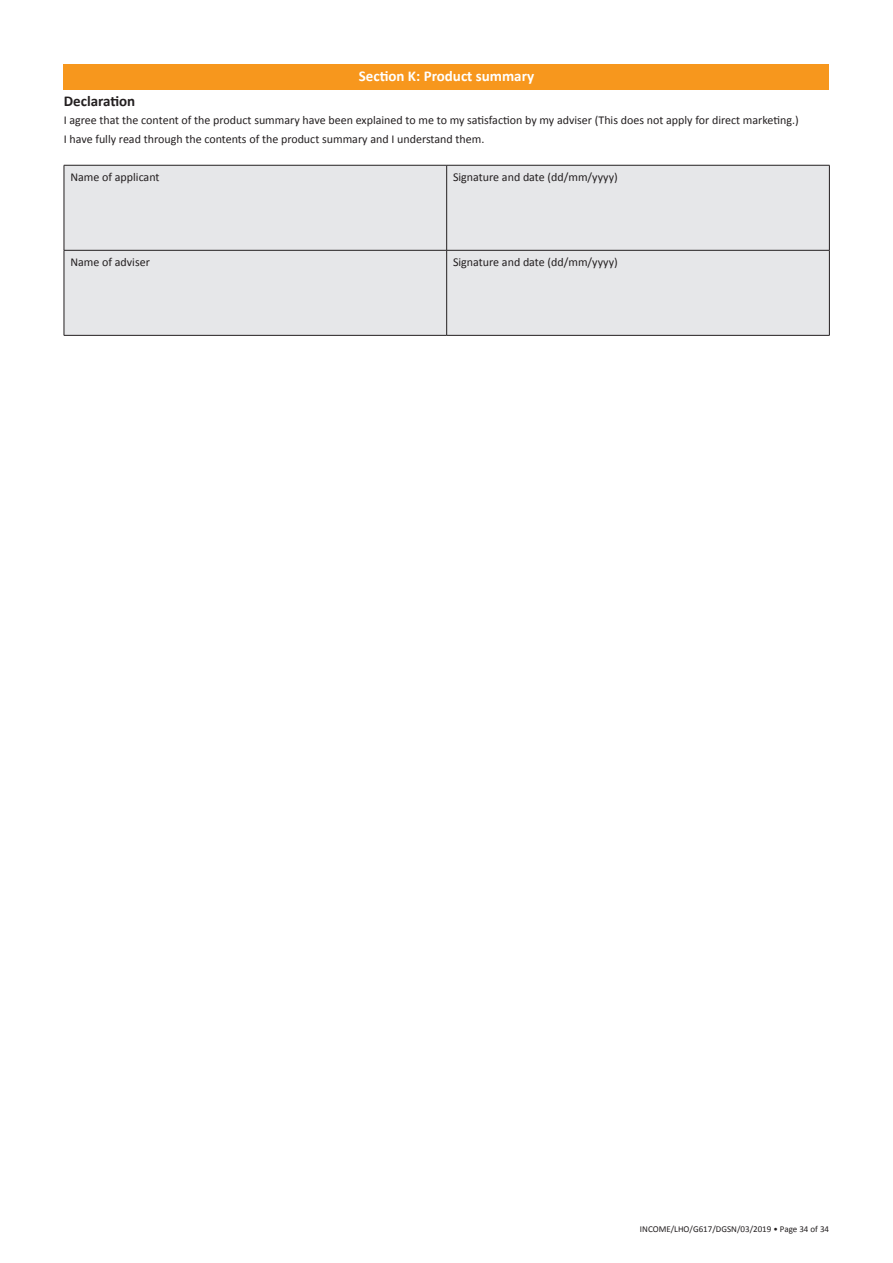
<style>
.page{position:relative;width:893px;height:1263px;background:#fff}
.page>*{position:absolute;margin:0;border:0;box-sizing:border-box;transform-origin:0 0}
.t1{font:700 15px "Calibri";color:#fff}
.t2{font:700 15px "Calibri";color:#231f20}
.t3{font:12px/18.6px "Calibri";color:#231f20}
.t4{font:9px "Calibri";color:#231f20}
</style>
<div class="page">
<div style="left:65px;top:166px;width:764px;height:169px;background:#e6e7e9"></div>
<hr style="left:64px;top:165px;width:383px;height:1px;background:#231f20">
<hr style="left:64px;top:165px;width:1px;height:85px;background:#231f20">
<hr style="left:447px;top:165px;width:383px;height:1px;background:#231f20">
<hr style="left:446px;top:165px;width:1px;height:85px;background:#231f20">
<hr style="left:829px;top:165px;width:1px;height:85px;background:#231f20">
<hr style="left:64px;top:250px;width:383px;height:1px;background:#231f20">
<hr style="left:64px;top:250px;width:1px;height:85px;background:#231f20">
<hr style="left:447px;top:250px;width:383px;height:1px;background:#231f20">
<hr style="left:446px;top:250px;width:1px;height:85px;background:#231f20">
<hr style="left:829px;top:250px;width:1px;height:85px;background:#231f20">
<hr style="left:64px;top:335px;width:383px;height:1px;background:#231f20">
<hr style="left:447px;top:335px;width:383px;height:1px;background:#231f20">
<div style="left:64px;top:64px;width:765px;height:25px;background:#f7971d"></div>
<p class="t1" style="left:359px;top:67px;width:177px">Section K: Product summary</p>
<p class="t2" style="left:64px;top:91px;width:73px">Declaration</p>
<p class="t3" style="left:64px;top:110px;width:736px">I agree that the content of the product summary have been explained to me to my satisfaction by my adviser (This does not apply for direct marketing.)<br>I have fully read through the contents of the product summary and I understand them.</p>
<p class="t3" style="left:70px;top:167px;width:91px">Name of applicant</p>
<p class="t3" style="left:453px;top:167px;width:166px">Signature and date (dd/mm/yyyy)</p>
<p class="t3" style="left:70px;top:252px;width:81px">Name of adviser</p>
<p class="t3" style="left:453px;top:252px;width:166px">Signature and date (dd/mm/yyyy)</p>
<p class="t4" style="left:640px;top:1223px;width:191px">INCOME/LHO/G617/DGSN/03/2019 • Page 34 of 34</p>
</div>
